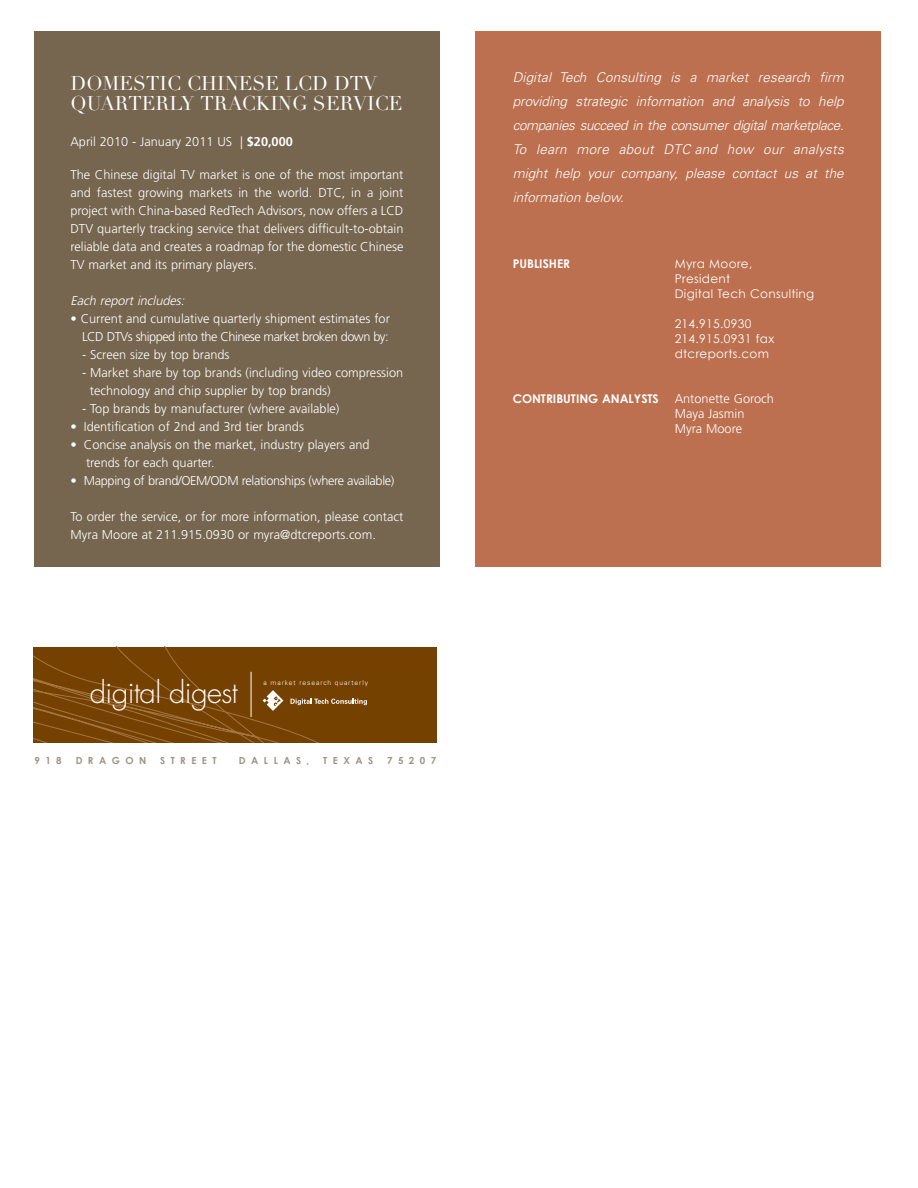
<style>
.page{position:relative;width:918px;height:1188px;background:#fff}
.page>*{position:absolute;margin:0;border:0;box-sizing:border-box;transform-origin:0 0}
.t1{font:300 29.25px "Futura";letter-spacing:-.02em;color:#fff}
.t2{font:19.5px/20.7px "Didot";color:#fff}
.t3{font:italic 300 13.5px/24px "Univers LT Std";color:#fff;text-align:justify}
.t4{font:300 12.75px/18px "Frutiger";color:#fff}
.t5{font:300 12.75px "Frutiger";letter-spacing:-.03em;color:#fff}
.t6{font:italic 300 12.75px "Frutiger";color:#fff}
.t7{font:12px/15px "Century Gothic";letter-spacing:.03em;color:#fff}
.t8{font:700 12px "Century Gothic";color:#fff}
.t9{font:700 9.75px "Century Gothic";letter-spacing:.56em;color:#9f9384}
.t10{font:300 6.75px "Univers";letter-spacing:.13em;color:#fff}
.s1{font-weight:700}
.s2{font-family:"Frutiger";font-weight:300;font-size:12.75px}
</style>
<div class="page">
<div style="left:475px;top:31px;width:406px;height:536px;background:#bc704f"></div>
<div style="left:34px;top:31px;width:406px;height:536px;background:#76654f"></div>
<div style="left:34px;top:647px;width:403px;height:95px;background:#754100"></div>
<svg style="left:33px;top:647px;width:334px;height:95px"></svg>
<h2 class="t2" style="left:70px;top:73px;width:334px">DOMESTIC CHINESE LCD DTV<br>QUARTERLY TRACKING SERVICE</h2>
<p class="t4" style="left:70px;top:134px;width:224px">April 2010 - January 2011 US | <span class="s1">$20,000</span></p>
<p class="t4" style="left:70px;top:167px;width:335px;text-align:justify">The Chinese digital TV market is one of the most important and fastest growing markets in the world. DTC, in a joint project with China-based RedTech Advisors, now offers a LCD DTV quarterly tracking service that delivers difficult-to-obtain reliable data and creates a roadmap for the domestic Chinese TV market and its primary players.</p>
<p class="t6" style="left:70px;top:295px;width:118px">Each report includes:</p>
<p class="t4" style="left:70px;top:311px;width:321px;text-align:right">• Current and cumulative quarterly shipment estimates for<br>LCD DTVs shipped into the Chinese market broken down by:</p>
<p class="t4" style="left:82px;top:347px;width:149px">- Screen size by top brands</p>
<p class="t4" style="left:90px;top:365px;width:315px;text-indent:-8px">- Market share by top brands (including video compression technology and chip supplier by top brands)</p>
<p class="t4" style="left:82px;top:401px;width:259px">- Top brands by manufacturer (where available)</p>
<p class="t4" style="left:70px;top:419px;width:235px">• Identification of 2nd and 3rd tier brands</p>
<p class="t4" style="left:86px;top:437px;width:285px;text-indent:-16px">• Concise analysis on the market, industry players and trends for each quarter.</p>
<p class="t5" style="left:70px;top:475px;width:325px">• Mapping of brand/OEM/ODM relationships (where available)</p>
<p class="t4" style="left:70px;top:509px;width:335px">To order the service, or for more information, please contact<br>Myra Moore at 211.915.0930 or myra@dtcreports.com.</p>
<h1 class="t1" style="left:90px;top:679px;width:150px">digital digest</h1>
<p class="t10" style="left:264px;top:680px;width:106px">a market research quarterly</p>
<p class="t9" style="left:34px;top:755px;width:29px">918</p>
<p class="t9" style="left:76px;top:755px;width:72px">DRAGON</p>
<p class="t9" style="left:160px;top:755px;width:58px">STREET</p>
<p class="t9" style="left:239px;top:755px;width:72px">DALLAS,</p>
<p class="t9" style="left:323px;top:755px;width:51px">TEXAS</p>
<p class="t9" style="left:387px;top:755px;width:51px">75207</p>
<p class="t3" style="left:513px;top:67px;width:333px">Digital Tech Consulting is a market research firm providing strategic information and analysis to help companies succeed in the consumer digital marketplace.<br>To learn more about DTC and how our analysts might help your company, please contact us at the information below.</p>
<p class="t8" style="left:513px;top:256px;width:59px">PUBLISHER</p>
<p class="t7" style="left:675px;top:256px;width:141px">Myra Moore,<br>President<br>Digital Tech Consulting</p>
<p class="t7" style="left:675px;top:316px;width:101px">214.915.0930<br>214.915.0931 fax dtcreports.com</p>
<p class="t8" style="left:513px;top:391px;width:263px">CONTRIBUTING ANALYSTS <span class="s2">Antonette Goroch</span></p>
<p class="t4" style="left:675px;top:407px;width:71px;line-height:15px">Maya Jasmin<br>Myra Moore</p>
</div>
